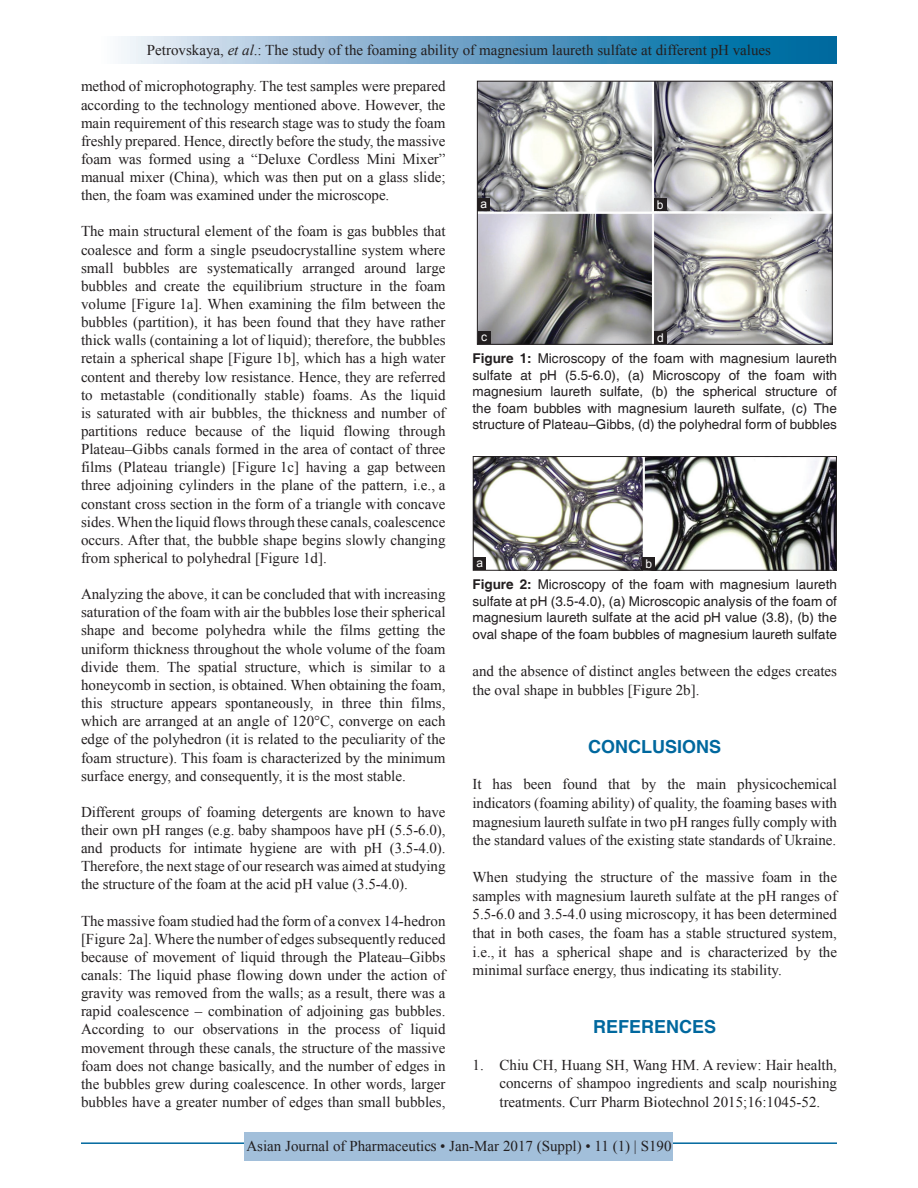
<style>
.page{position:relative;width:918px;height:1188px;background:#fff}
.page>*{position:absolute;margin:0;border:0;box-sizing:border-box;transform-origin:0 0}
.t1{font:700 18px "Helvetica";color:#00689e}
.TX{font:15px/18.1px "Times New Roman";color:#231f20;text-align:justify}
.REF{font:15px/18.8px "Times New Roman";color:#231f20;text-align:justify}
.FGC{font:13.5px/16.5px "Helvetica";color:#231f20;text-align:justify}
.LABEL{font:12px "Arial";color:#fff}
.s1{font-style:italic}
.s2{font-weight:700}
</style>
<div class="page">
<div style="left:81px;top:37px;width:756px;height:27px;background:linear-gradient(to right,#fcf4fb,#005d99)"></div>
<hr style="left:81px;top:1142px;width:756px;height:2px;background:#00689e">
<div style="left:245px;top:1132px;width:428px;height:28px;background:#a2bfda"></div>
<img style="left:479px;top:83px;width:351px;height:260px">
<div style="left:477px;top:81px;width:355px;height:264px;border:1px solid #231f20"></div>
<div style="left:654px;top:331px;width:13px;height:13px;background:#231f20"></div>
<div style="left:478px;top:332px;width:12px;height:12px;background:#231f20"></div>
<div style="left:654px;top:198px;width:13px;height:13px;background:#231f20"></div>
<div style="left:478px;top:199px;width:12px;height:12px;background:#231f20"></div>
<img style="left:475px;top:458px;width:360px;height:110px">
<div style="left:473px;top:456px;width:364px;height:114px;border:1px solid #231f20"></div>
<div style="left:643px;top:558px;width:12px;height:12px;background:#231f20"></div>
<div style="left:473px;top:557px;width:13px;height:13px;background:#231f20"></div>
<p class="TX" style="left:147px;top:41px;width:626px">Petrovskaya, <span class="s1">et al</span>.: The study of the foaming ability of magnesium laureth sulfate at different рН values</p>
<p class="TX" style="left:81px;top:77px;width:366px">method of microphotography. The test samples were prepared according to the technology mentioned above. However, the main requirement of this research stage was to study the foam freshly prepared. Hence, directly before the study, the massive foam was formed using a “Deluxe Cordless Mini Mixer” manual mixer (China), which was then put on a glass slide; then, the foam was examined under the microscope.</p>
<p class="TX" style="left:81px;top:222px;width:366px">The main structural element of the foam is gas bubbles that coalesce and form a single pseudocrystalline system where small bubbles are systematically arranged around large bubbles and create the equilibrium structure in the foam volume [Figure 1a]. When examining the film between the bubbles (partition), it has been found that they have rather thick walls (containing a lot of liquid); therefore, the bubbles retain a spherical shape [Figure 1b], which has a high water content and thereby low resistance. Hence, they are referred to metastable (conditionally stable) foams. As the liquid is saturated with air bubbles, the thickness and number of partitions reduce because of the liquid flowing through Plateau–Gibbs canals formed in the area of contact of three films (Plateau triangle) [Figure 1c] having a gap between three adjoining cylinders in the plane of the pattern, i.e., a constant cross section in the form of a triangle with concave sides. When the liquid flows through these canals, coalescence occurs. After that, the bubble shape begins slowly changing from spherical to polyhedral [Figure 1d].</p>
<p class="TX" style="left:81px;top:585px;width:366px">Analyzing the above, it can be concluded that with increasing saturation of the foam with air the bubbles lose their spherical shape and become polyhedra while the films getting the uniform thickness throughout the whole volume of the foam divide them. The spatial structure, which is similar to a honeycomb in section, is obtained. When obtaining the foam, this structure appears spontaneously, in three thin films, which are arranged at an angle of 120°С, converge on each edge of the polyhedron (it is related to the peculiarity of the foam structure). This foam is characterized by the minimum surface energy, and consequently, it is the most stable.</p>
<p class="TX" style="left:81px;top:802px;width:366px">Different groups of foaming detergents are known to have their own рН ranges (e.g. baby shampoos have рН (5.5-6.0), and products for intimate hygiene are with рН (3.5-4.0).<br>Therefore, the next stage of our research was aimed at studying the structure of the foam at the acid pH value (3.5-4.0).</p>
<p class="TX" style="left:81px;top:911px;width:366px">The massive foam studied had the form of a convex 14-hedron [Figure 2a]. Where the number of edges subsequently reduced because of movement of liquid through the Plateau–Gibbs canals: The liquid phase flowing down under the action of gravity was removed from the walls; as a result, there was a rapid coalescence – combination of adjoining gas bubbles.<br>According to our observations in the process of liquid movement through these canals, the structure of the massive foam does not change basically, and the number of edges in the bubbles grew during coalescence. In other words, larger bubbles have a greater number of edges than small bubbles,</p>
<p class="LABEL" style="left:481px;top:196px;width:8px">a</p>
<p class="LABEL" style="left:657px;top:196px;width:8px">b</p>
<p class="LABEL" style="left:481px;top:329px;width:7px">c</p>
<p class="LABEL" style="left:657px;top:330px;width:8px">d</p>
<p class="FGC" style="left:472px;top:351px;width:366px"><span class="s2">Figure 1:</span> Microscopy of the foam with magnesium laureth sulfate at pH (5.5-6.0), (a) Microscopy of the foam with magnesium laureth sulfate, (b) the spherical structure of the foam bubbles with magnesium laureth sulfate, (c) The structure of Plateau–Gibbs, (d) the polyhedral form of bubbles</p>
<p class="LABEL" style="left:476px;top:554px;width:8px">a</p>
<p class="LABEL" style="left:646px;top:556px;width:8px">b</p>
<p class="FGC" style="left:472px;top:577px;width:366px"><span class="s2">Figure 2:</span> Microscopy of the foam with magnesium laureth sulfate at pH (3.5-4.0), (a) Microscopic analysis of the foam of magnesium laureth sulfate at the acid pH value (3.8), (b) the oval shape of the foam bubbles of magnesium laureth sulfate</p>
<p class="TX" style="left:472px;top:661px;width:366px;line-height:18.8px">and the absence of distinct angles between the edges creates the oval shape in bubbles [Figure 2b].</p>
<h1 class="t1" style="left:588px;top:735px;width:135px">CONCLUSIONS</h1>
<p class="TX" style="left:472px;top:774px;width:366px;line-height:18.8px">It has been found that by the main physicochemical indicators (foaming ability) of quality, the foaming bases with magnesium laureth sulfate in two рН ranges fully comply with the standard values of the existing state standards of Ukraine.</p>
<p class="TX" style="left:472px;top:867px;width:366px;line-height:18.8px">When studying the structure of the massive foam in the samples with magnesium laureth sulfate at the рН ranges of 5.5-6.0 and 3.5-4.0 using microscopy, it has been determined that in both cases, the foam has a stable structured system, i.e., it has a spherical shape and is characterized by the minimal surface energy, thus indicating its stability.</p>
<h1 class="t1" style="left:593px;top:1016px;width:125px">REFERENCES</h1>
<p class="REF" style="left:500px;top:1055px;width:339px;text-indent:-27px">1. Chiu CH, Huang SH, Wang HM. A review: Hair health, concerns of shampoo ingredients and scalp nourishing treatments. Curr Pharm Biotechnol 2015;16:1045-52.</p>
<p class="TX" style="left:246px;top:1137px;width:427px">Asian Journal of Pharmaceutics • Jan-Mar 2017 (Suppl) • 11 (1) | S190</p>
</div>
